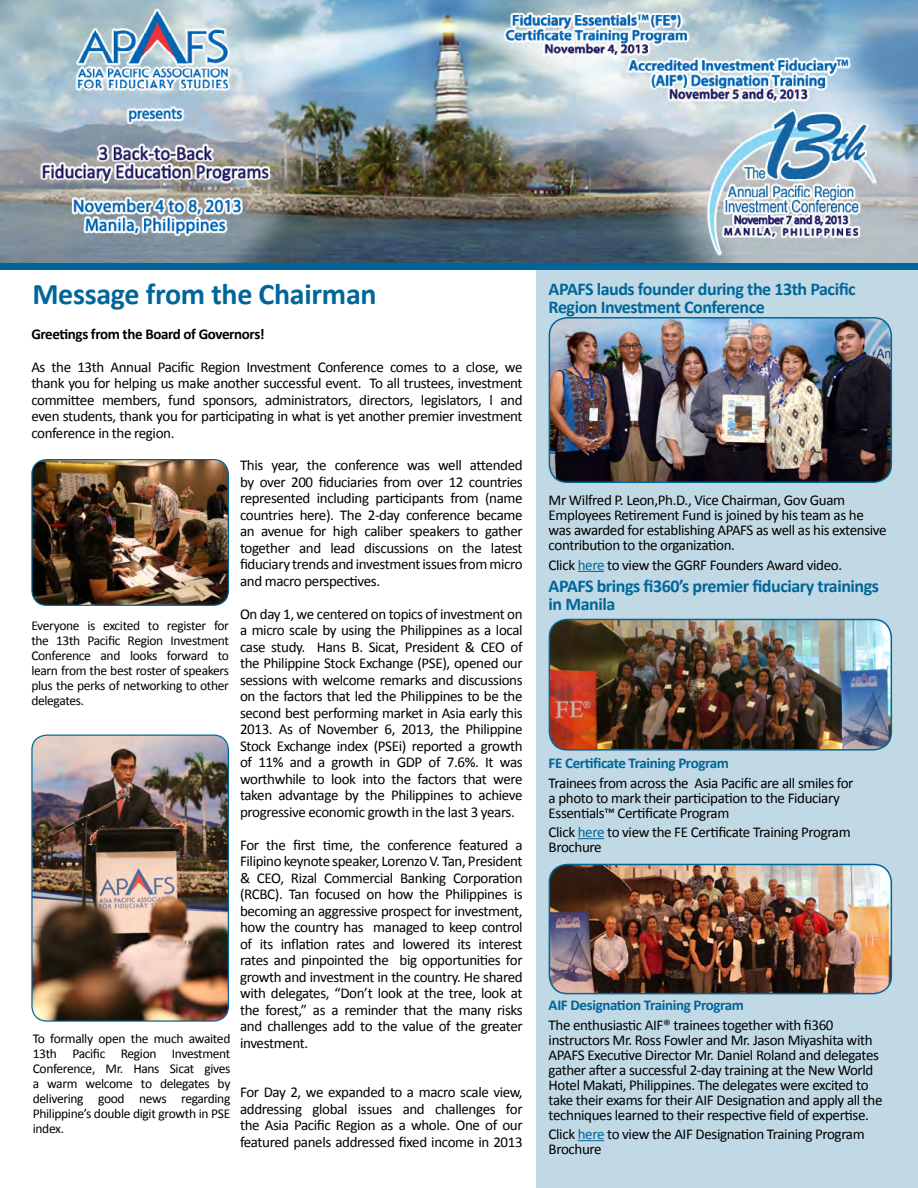
<style>
.page{position:relative;width:918px;height:1188px;background:#fff}
.page>*{position:absolute;margin:0;border:0;box-sizing:border-box;transform-origin:0 0}
.t1{font:700 30px "Calibri";letter-spacing:-.01em;color:#069}
.t2{font:700 18px/18px "Calibri";letter-spacing:-.025em;color:#069}
.t3{font:15px/16.5px "Calibri";letter-spacing:-.025em;color:#000}
.t4{font:700 15px "Calibri";letter-spacing:-.025em;color:#069}
.t5{font:700 15px "Calibri";letter-spacing:-.025em;color:#000}
.t6{font:13.5px/15px "Calibri";letter-spacing:-.025em;color:#000;text-align:justify}
.s1{color:#069}
</style>
<div class="page">
<div style="left:536px;top:268px;width:382px;height:920px;background:#c0d9e5"></div>
<img style="left:0;top:0;width:918px;height:263px">
<div style="left:0;top:263px;width:918px;height:7px;background:#069"></div>
<svg style="left:578px;top:571px;width:26px;height:1px"></svg>
<svg style="left:578px;top:838px;width:26px;height:1px"></svg>
<svg style="left:578px;top:1140px;width:26px;height:1px"></svg>
<img style="left:549px;top:318px;width:342px;height:164px">
<div style="left:549px;top:317px;width:343px;height:166px;border:2px solid #069;border-radius:18px"></div>
<img style="left:549px;top:619px;width:342px;height:131px">
<div style="left:549px;top:619px;width:343px;height:132px;border:2px solid #069;border-radius:18px"></div>
<img style="left:549px;top:864px;width:342px;height:130px">
<div style="left:549px;top:864px;width:343px;height:130px;border:2px solid #069;border-radius:18px"></div>
<img style="left:33px;top:460px;width:195px;height:144px">
<div style="left:31px;top:459px;width:198px;height:147px;border:1px solid #069;border-radius:15px"></div>
<img style="left:32px;top:735px;width:196px;height:285px">
<div style="left:31px;top:735px;width:198px;height:287px;border:1px solid #069;border-radius:15px"></div>
<h1 class="t1" style="left:32px;top:275px;width:346px">Message from the Chairman</h1>
<p class="t2" style="left:549px;top:279px;width:309px">APAFS lauds founder during the 13th Pacific<br>Region Investment Conference</p>
<p class="t5" style="left:31px;top:325px;width:235px">Greetings from the Board of Governors!</p>
<p class="t3" style="left:31px;top:358px;width:493px;text-align:justify">As the 13th Annual Pacific Region Investment Conference comes to a close, we thank you for helping us make another successful event. To all trustees, investment committee members, fund sponsors, administrators, directors, legislators, l and even students, thank you for participating in what is yet another premier investment conference in the region.</p>
<p class="t3" style="left:240px;top:456px;width:284px;text-align:justify">This year, the conference was well attended by over 200 fiduciaries from over 12 countries represented including participants from (name countries here). The 2-day conference became an avenue for high caliber speakers to gather together and lead discussions on the latest fiduciary trends and investment issues from micro and macro perspectives.</p>
<p class="t3" style="left:240px;top:605px;width:284px;text-align:justify">On day 1, we centered on topics of investment on a micro scale by using the Philippines as a local case study. Hans B. Sicat, President &amp; CEO of the Philippine Stock Exchange (PSE), opened our sessions with welcome remarks and discussions on the factors that led the Philippines to be the second best performing market in Asia early this 2013. As of November 6, 2013, the Philippine Stock Exchange index (PSEi) reported a growth of 11% and a growth in GDP of 7.6%. It was worthwhile to look into the factors that were taken advantage by the Philippines to achieve progressive economic growth in the last 3 years.</p>
<p class="t3" style="left:240px;top:836px;width:284px;text-align:justify">For the first time, the conference featured a Filipino keynote speaker, Lorenzo V. Tan, President &amp; CEO, Rizal Commercial Banking Corporation (RCBC). Tan focused on how the Philippines is becoming an aggressive prospect for investment, how the country has managed to keep control of its inflation rates and lowered its interest rates and pinpointed the big opportunities for growth and investment in the country. He shared with delegates, “Don’t look at the tree, look at the forest,” as a reminder that the many risks and challenges add to the value of the greater investment.</p>
<p class="t3" style="left:240px;top:1083px;width:284px;text-align:justify">For Day 2, we expanded to a macro scale view, addressing global issues and challenges for the Asia Pacific Region as a whole. One of our featured panels addressed fixed income in 2013</p>
<p class="t6" style="left:31px;top:618px;width:199px">Everyone is excited to register for the 13th Pacific Region Investment Conference and looks forward to learn from the best roster of speakers plus the perks of networking to other delegates.</p>
<p class="t6" style="left:33px;top:1031px;width:199px">To formally open the much awaited 13th Pacific Region Investment Conference, Mr. Hans Sicat gives a warm welcome to delegates by delivering good news regarding Philippine’s double digit growth in PSE index.</p>
<p class="t3" style="left:549px;top:492px;width:340px;line-height:15px">Mr Wilfred P. Leon,Ph.D., Vice Chairman, Gov Guam Employees Retirement Fund is joined by his team as he was awarded for establishing APAFS as well as his extensive contribution to the organization.</p>
<p class="t3" style="left:549px;top:556px;width:295px">Click <span class="s1">here</span> to view the GGRF Founders Award video.</p>
<p class="t2" style="left:549px;top:576px;width:332px">APAFS brings fi360’s premier fiduciary trainings in Manila</p>
<p class="t4" style="left:549px;top:754px;width:182px">FE Certificate Training Program</p>
<p class="t3" style="left:549px;top:775px;width:306px;line-height:15px">Trainees from across the Asia Pacific are all smiles for a photo to mark their participation to the Fiduciary<br>Essentials™ Certificate Program</p>
<p class="t3" style="left:549px;top:824px;width:304px;line-height:15px">Click <span class="s1">here</span> to view the FE Certificate Training Program<br>Brochure</p>
<p class="t4" style="left:549px;top:996px;width:197px">AIF Designation Training Program</p>
<p class="t3" style="left:549px;top:1017px;width:335px;line-height:15px">The enthusiastic AIF® trainees together with fi360 instructors Mr. Ross Fowler and Mr. Jason Miyashita with APAFS Executive Director Mr. Daniel Roland and delegates gather after a successful 2-day training at the New World Hotel Makati, Philippines. The delegates were excited to take their exams for their AIF Designation and apply all the techniques learned to their respective field of expertise.</p>
<p class="t3" style="left:549px;top:1126px;width:318px;line-height:15px">Click <span class="s1">here</span> to view the AIF Designation Training Program<br>Brochure</p>
</div>
